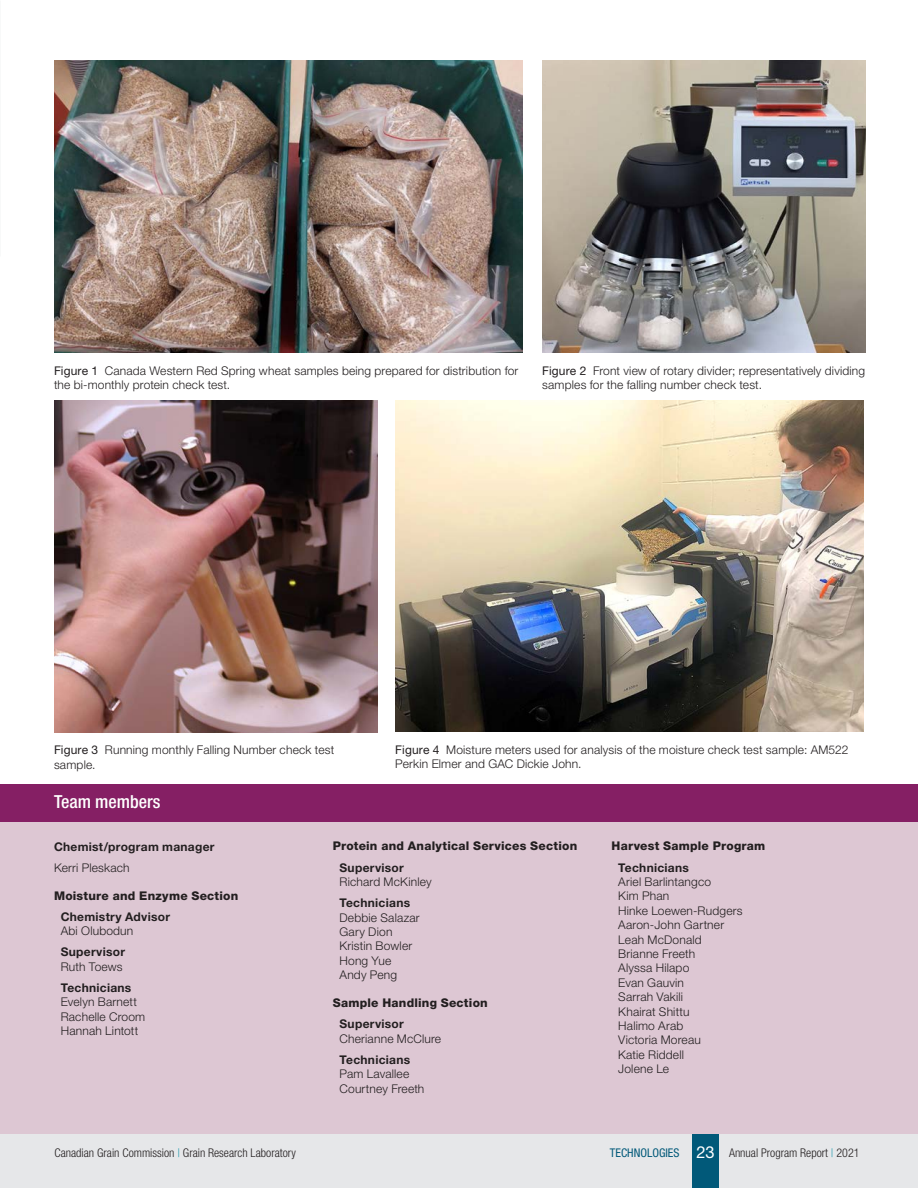
<style>
.page{position:relative;width:918px;height:1188px;background:#fff}
.page>*{position:absolute;margin:0;border:0;box-sizing:border-box;transform-origin:0 0}
.Title__bibliography{font:500 condensed 18px "Helvetica Neue LT Pro";color:#fff}
.Image_description__f{font:300 12px/14.4px "Helvetica Neue LT Pro";letter-spacing:.015em;color:#231f20}
.Image_description__f-2{font:700 12px "Helvetica Neue LT Pro";letter-spacing:.025em;color:#231f20}
.Image_description__f-3{font:800 12px "Helvetica Neue LT Pro";letter-spacing:.02em;color:#231f20}
.t1{font:300 condensed 12px "Helvetica Neue LT Pro";color:#231f20}
.s1{font-weight:400}
.s2{color:#2099ad}
.s3{font-weight:400;color:#015979}
.s4{font-weight:400;font-stretch:normal;font-size:16.5px;color:#fff}
</style>
<div class="page">
<div style="left:0;top:1134px;width:918px;height:54px;background:#e6e7e9"></div>
<div style="left:692px;top:1134px;width:27px;height:54px;background:#015979"></div>
<div style="left:0;top:822px;width:918px;height:312px;background:#ddc7d3"></div>
<div style="left:0;top:784px;width:918px;height:38px;background:#851f64"></div>
<img style="left:395px;top:401px;width:469px;height:331px">
<img style="left:54px;top:401px;width:323px;height:331px">
<img style="left:542px;top:60px;width:323px;height:293px">
<img style="left:54px;top:61px;width:469px;height:292px">
<p class="Image_description__f" style="left:54px;top:363px;width:466px"><span class="s1">Figure 1</span> Canada Western Red Spring wheat samples being prepared for distribution for the bi-monthly protein check test.</p>
<p class="Image_description__f" style="left:542px;top:363px;width:325px"><span class="s1">Figure 2</span> Front view of rotary divider; representatively dividing samples for the falling number check test.</p>
<p class="Image_description__f" style="left:54px;top:742px;width:282px"><span class="s1">Figure 3</span> Running monthly Falling Number check test sample.</p>
<p class="Title__bibliography" style="left:54px;top:791px;width:108px">Team members</p>
<p class="Image_description__f" style="left:395px;top:742px;width:455px"><span class="s1">Figure 4</span> Moisture meters used for analysis of the moisture check test sample: AM522<br>Perkin Elmer and GAC Dickie John.</p>
<p class="Image_description__f-2" style="left:54px;top:839px;width:162px">Chemist/program manager</p>
<p class="Image_description__f" style="left:54px;top:860px;width:77px">Kerri Pleskach</p>
<p class="Image_description__f-3" style="left:54px;top:888px;width:186px">Moisture and Enzyme Section</p>
<p class="Image_description__f-2" style="left:61px;top:909px;width:111px">Chemistry Advisor</p>
<p class="Image_description__f" style="left:61px;top:923px;width:74px">Abi Olubodun</p>
<p class="Image_description__f-2" style="left:61px;top:945px;width:66px">Supervisor</p>
<p class="Image_description__f" style="left:61px;top:959px;width:63px">Ruth Toews</p>
<p class="Image_description__f-2" style="left:61px;top:980px;width:72px">Technicians</p>
<p class="Image_description__f" style="left:61px;top:994px;width:78px">Evelyn Barnett</p>
<p class="Image_description__f" style="left:61px;top:1009px;width:86px">Rachelle Croom</p>
<p class="Image_description__f" style="left:61px;top:1023px;width:79px">Hannah Lintott</p>
<p class="Image_description__f-3" style="left:333px;top:839px;width:246px">Protein and Analytical Services Section</p>
<p class="Image_description__f-2" style="left:340px;top:860px;width:66px">Supervisor</p>
<p class="Image_description__f" style="left:340px;top:874px;width:94px">Richard McKinley</p>
<p class="Image_description__f-2" style="left:340px;top:895px;width:72px">Technicians</p>
<p class="Image_description__f" style="left:340px;top:910px;width:82px">Debbie Salazar</p>
<p class="Image_description__f" style="left:340px;top:924px;width:54px">Gary Dion</p>
<p class="Image_description__f" style="left:340px;top:939px;width:74px">Kristin Bowler</p>
<p class="Image_description__f" style="left:340px;top:953px;width:53px">Hong Yue</p>
<p class="Image_description__f" style="left:340px;top:967px;width:59px">Andy Peng</p>
<p class="Image_description__f-3" style="left:333px;top:996px;width:156px">Sample Handling Section</p>
<p class="Image_description__f-2" style="left:340px;top:1017px;width:66px">Supervisor</p>
<p class="Image_description__f" style="left:340px;top:1031px;width:103px">Cherianne McClure</p>
<p class="Image_description__f-2" style="left:340px;top:1052px;width:72px">Technicians</p>
<p class="Image_description__f" style="left:340px;top:1066px;width:71px">Pam Lavallee</p>
<p class="Image_description__f" style="left:340px;top:1081px;width:86px">Courtney Freeth</p>
<p class="Image_description__f-3" style="left:612px;top:839px;width:155px">Harvest Sample Program</p>
<p class="Image_description__f-2" style="left:618px;top:860px;width:72px">Technicians</p>
<p class="Image_description__f" style="left:618px;top:874px;width:94px">Ariel Barlintangco</p>
<p class="Image_description__f" style="left:618px;top:889px;width:52px">Kim Phan</p>
<p class="Image_description__f" style="left:618px;top:903px;width:126px">Hinke Loewen-Rudgers</p>
<p class="Image_description__f" style="left:618px;top:917px;width:107px">Aaron-John Gartner</p>
<p class="Image_description__f" style="left:618px;top:932px;width:85px">Leah McDonald</p>
<p class="Image_description__f" style="left:618px;top:946px;width:78px">Brianne Freeth</p>
<p class="Image_description__f" style="left:618px;top:961px;width:73px">Alyssa Hilapo</p>
<p class="Image_description__f" style="left:618px;top:975px;width:67px">Evan Gauvin</p>
<p class="Image_description__f" style="left:618px;top:989px;width:66px">Sarrah Vakili</p>
<p class="Image_description__f" style="left:618px;top:1004px;width:73px">Khairat Shittu</p>
<p class="Image_description__f" style="left:618px;top:1018px;width:67px">Halimo Arab</p>
<p class="Image_description__f" style="left:618px;top:1033px;width:84px">Victoria Moreau</p>
<p class="Image_description__f" style="left:618px;top:1047px;width:67px">Katie Riddell</p>
<p class="Image_description__f" style="left:618px;top:1061px;width:52px">Jolene Le</p>
<p class="t1" style="left:55px;top:1146px;width:243px">Canadian Grain Commission <span class="s2">|</span> Grain Research Laboratory</p>
<p class="t1" style="left:610px;top:1146px;width:251px"><span class="s3">TECHNOLOGIES</span> <span class="s4">23</span> Annual Program Report <span class="s2">|</span> 2021</p>
</div>
